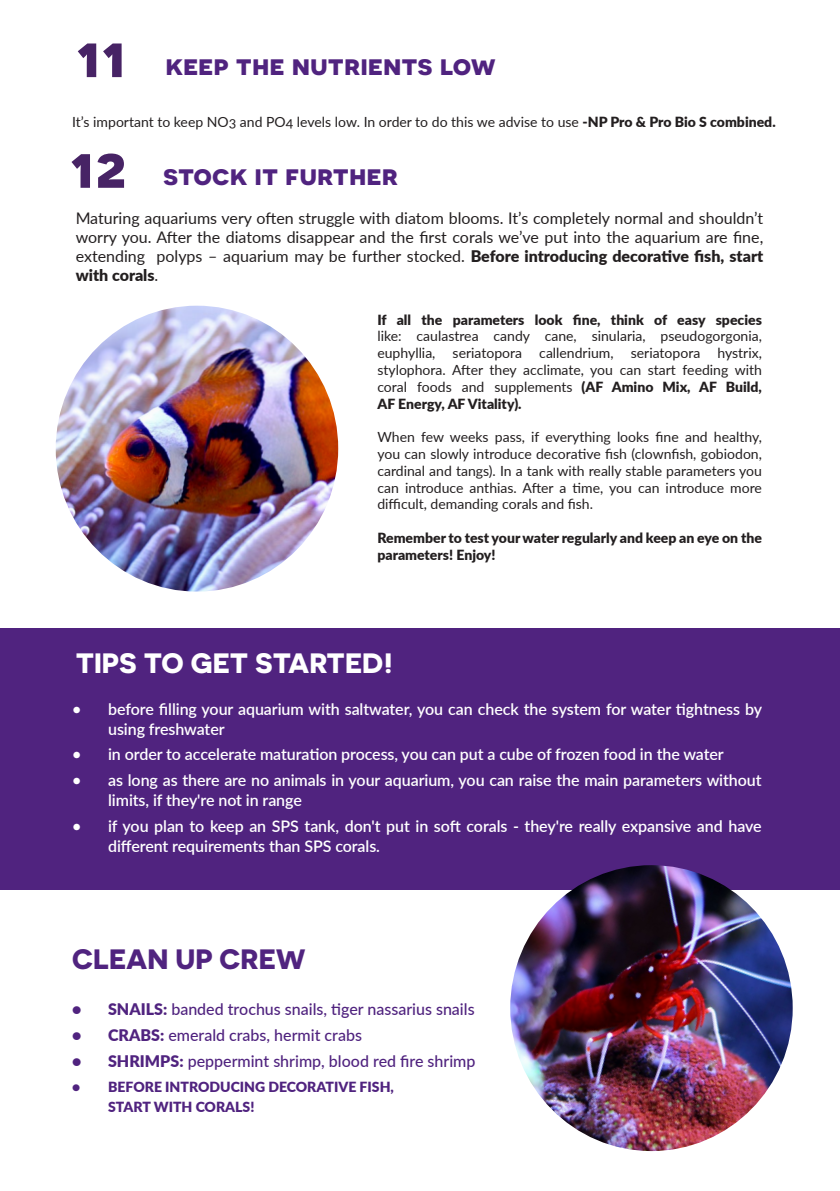
<style>
.page{position:relative;width:840px;height:1191px;background:#fff}
.page>*{position:absolute;margin:0;border:0;box-sizing:border-box;transform-origin:0 0}
.t1{font:700 60px/110.6px "Novecentosanswide";color:#472365}
.t2{font:700 28px "Novecentosanswide";color:#50237f}
.t3{font:700 28px "Novecentosanswide";color:#fff}
.t4{font:600 16px/20px "Lato";letter-spacing:-.005em;color:#fff}
.t5{font:16px/19.2px "Lato";color:#231f20;text-align:justify}
.t6{font:500 16px "Lato";color:#50237f}
.t7{font:14px/16.8px "Lato";color:#231f20;text-align:justify}
.t8{font:900 14px/16.8px "Lato";color:#231f20}
.t9{font:900 14px/20px "Lato";color:#50237f}
.s1{font-weight:900}
</style>
<div class="page">
<div style="left:0;top:628px;width:839px;height:262px;background:#50237f"></div>
<img style="left:510px;top:865px;width:282px;height:286px">
<img style="left:56px;top:306px;width:282px;height:285px">
<p class="t1" style="left:70px;top:-1px;width:58px">11<br>12</p>
<p class="t2" style="left:165px;top:47px;width:332px">keep the nutrients low</p>
<p class="t7" style="left:72px;top:113px;width:704px">It’s important to keep NO3 and PO4 levels low. In order to do this we advise to use <span class="s1">-NP Pro &amp; Pro Bio S combined.</span></p>
<p class="t2" style="left:163px;top:157px;width:236px">stock it further</p>
<p class="t5" style="left:76px;top:207px;width:688px">Maturing aquariums very often struggle with diatom blooms. It’s completely normal and shouldn’t worry you. After the diatoms disappear and the first corals we’ve put into the aquarium are fine, extending polyps – aquarium may be further stocked. <span class="s1">Before introducing decorative fish, start with corals</span>.</p>
<p class="t7" style="left:377px;top:310px;width:386px"><span class="s1">If all the parameters look fine, think of easy species </span>like: caulastrea candy cane, sinularia, pseudogorgonia, euphyllia, seriatopora callendrium, seriatopora hystrix, stylophora. After they acclimate, you can start feeding with coral foods and supplements <span class="s1">(AF Amino Mix, AF Build, AF Energy, AF Vitality).</span></p>
<p class="t7" style="left:377px;top:428px;width:386px">When few weeks pass, if everything looks fine and healthy, you can slowly introduce decorative fish (clownfish, gobiodon, cardinal and tangs). In a tank with really stable parameters you can introduce anthias. After a time, you can introduce more difficult, demanding corals and fish.</p>
<p class="t8" style="left:377px;top:529px;width:386px">Remember to test your water regularly and keep an eye on the parameters! Enjoy!</p>
<p class="t3" style="left:76px;top:646px;width:319px">TIPS TO GET STARTED!</p>
<p class="t4" style="left:108px;top:698px;width:655px;text-indent:-36px">• before filling your aquarium with saltwater, you can check the system for water tightness by using freshwater</p>
<p class="t4" style="left:72px;top:743px;width:652px">• in order to accelerate maturation process, you can put a cube of frozen food in the water</p>
<p class="t4" style="left:108px;top:769px;width:654px;text-indent:-36px">• as long as there are no animals in your aquarium, you can raise the main parameters without limits, if they're not in range</p>
<p class="t4" style="left:108px;top:815px;width:654px;text-indent:-36px">• if you plan to keep an SPS tank, don't put in soft corals - they're really expansive and have different requirements than SPS corals.</p>
<p class="t2" style="left:72px;top:942px;width:235px">CLEAN UP CREW</p>
<p class="t6" style="left:72px;top:998px;width:404px"><span class="s1">• SNAILS:</span> banded trochus snails, tiger nassarius snails</p>
<p class="t6" style="left:72px;top:1023px;width:291px"><span class="s1">• CRABS:</span> emerald crabs, hermit crabs</p>
<p class="t6" style="left:72px;top:1049px;width:404px"><span class="s1">• SHRIMPS:</span> peppermint shrimp, blood red fire shrimp</p>
<p class="t9" style="left:108px;top:1076px;width:287px;text-indent:-36px">• BEFORE INTRODUCING DECORATIVE FISH,<br>START WITH CORALS!</p>
</div>
